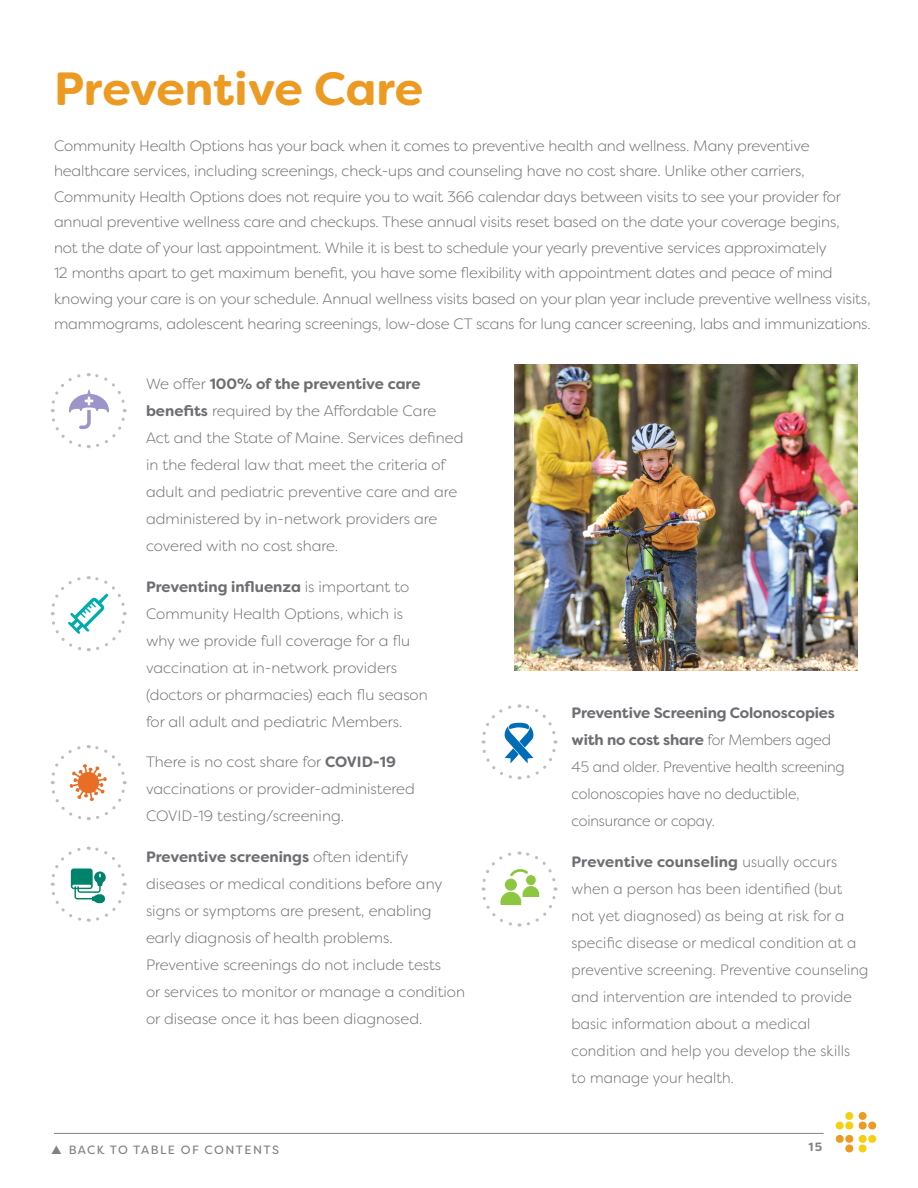
<style>
.page{position:relative;width:918px;height:1188px;background:#fff}
.page>*{position:absolute;margin:0;border:0;box-sizing:border-box;transform-origin:0 0}
.t1{font:700 46.5px "Filson Soft";letter-spacing:-.005em;color:#ed9a22}
.t2{font:300 15px/27px "Filson Soft";letter-spacing:-.01em;color:#6d6e71}
.t3{font:300 15px/27px "Filson Soft";letter-spacing:.01em;color:#6d6e71;scale:.95 1}
.t4{font:300 15px/27px "Filson Soft";letter-spacing:-.01em;color:#6d6e71;scale:.95 1}
.t5{font:12px "Filson Soft";letter-spacing:.12em;color:#808285}
.t6{font:700 12px "Filson Soft";color:#808285}
.s1{font-weight:700}
</style>
<div class="page">
<svg style="left:835px;top:1112px;width:42px;height:41px"></svg>
<hr style="left:54px;top:1133px;width:770px;height:1px;background:#808285">
<img style="left:514px;top:365px;width:343px;height:305px">
<svg style="left:50px;top:576px;width:77px;height:76px"></svg>
<svg style="left:50px;top:373px;width:77px;height:76px"></svg>
<svg style="left:481px;top:851px;width:77px;height:76px"></svg>
<svg style="left:50px;top:846px;width:77px;height:76px"></svg>
<svg style="left:50px;top:745px;width:77px;height:76px"></svg>
<svg style="left:481px;top:704px;width:77px;height:76px"></svg>
<h1 class="t1" style="left:54px;top:59px;width:371px">Preventive Care</h1>
<p class="t2" style="left:54px;top:133px;width:818px;line-height:25.5px">Community Health Options has your back when it comes to preventive health and wellness. Many preventive healthcare services, including screenings, check-ups and counseling have no cost share. Unlike other carriers, Community Health Options does not require you to wait 366 calendar days between visits to see your provider for annual preventive wellness care and checkups. These annual visits reset based on the date your coverage begins,<br>not the date of your last appointment. While it is best to schedule your yearly preventive services approximately<br>12 months apart to get maximum benefit, you have some flexibility with appointment dates and peace of mind knowing your care is on your schedule. Annual wellness visits based on your plan year include preventive wellness visits, mammograms, adolescent hearing screenings, low-dose CT scans for lung cancer screening, labs and immunizations.</p>
<p class="t2" style="left:146px;top:370px;width:319px">We offer <span class="s1">100% of the preventive care benefits</span> required by the Affordable Care Act and the State of Maine. Services defined in the federal law that meet the criteria of adult and pediatric preventive care and are administered by in-network providers are covered with no cost share.</p>
<p class="t2" style="left:146px;top:573px;width:283px"><span class="s1">Preventing influenza</span> is important to Community Health Options, which is why we provide full coverage for a flu vaccination at in-network providers (doctors or pharmacies) each flu season for all adult and pediatric Members.</p>
<p class="t2" style="left:146px;top:748px;width:270px">There is no cost share for <span class="s1">COVID-19 </span>vaccinations or provider-administered<br>COVID-19 testing/screening.</p>
<p class="t2" style="left:146px;top:843px;width:321px"><span class="s1">Preventive screenings</span> often identify diseases or medical conditions before any signs or symptoms are present, enabling early diagnosis of health problems.<br>Preventive screenings do not include tests<br>or services to monitor or manage a condition or disease once it has been diagnosed.</p>
<p class="t4" style="left:571px;top:699px;width:289px"><span class="s1">Preventive Screening Colonoscopies with no cost share</span> for Members aged 45 and older. Preventive health screening colonoscopies have no deductible, coinsurance or copay.</p>
<p class="t3" style="left:572px;top:848px;width:314px"><span class="s1">Preventive counseling</span> usually occurs when a person has been identified (but not yet diagnosed) as being at risk for a specific disease or medical condition at a preventive screening. Preventive counseling and intervention are intended to provide basic information about a medical condition and help you develop the skills<br>to manage your health.</p>
<p class="t5" style="left:51px;top:1142px;width:229px">▲ BACK TO TABLE OF CONTENTS</p>
<p class="t6" style="left:809px;top:1139px;width:15px">15</p>
</div>
